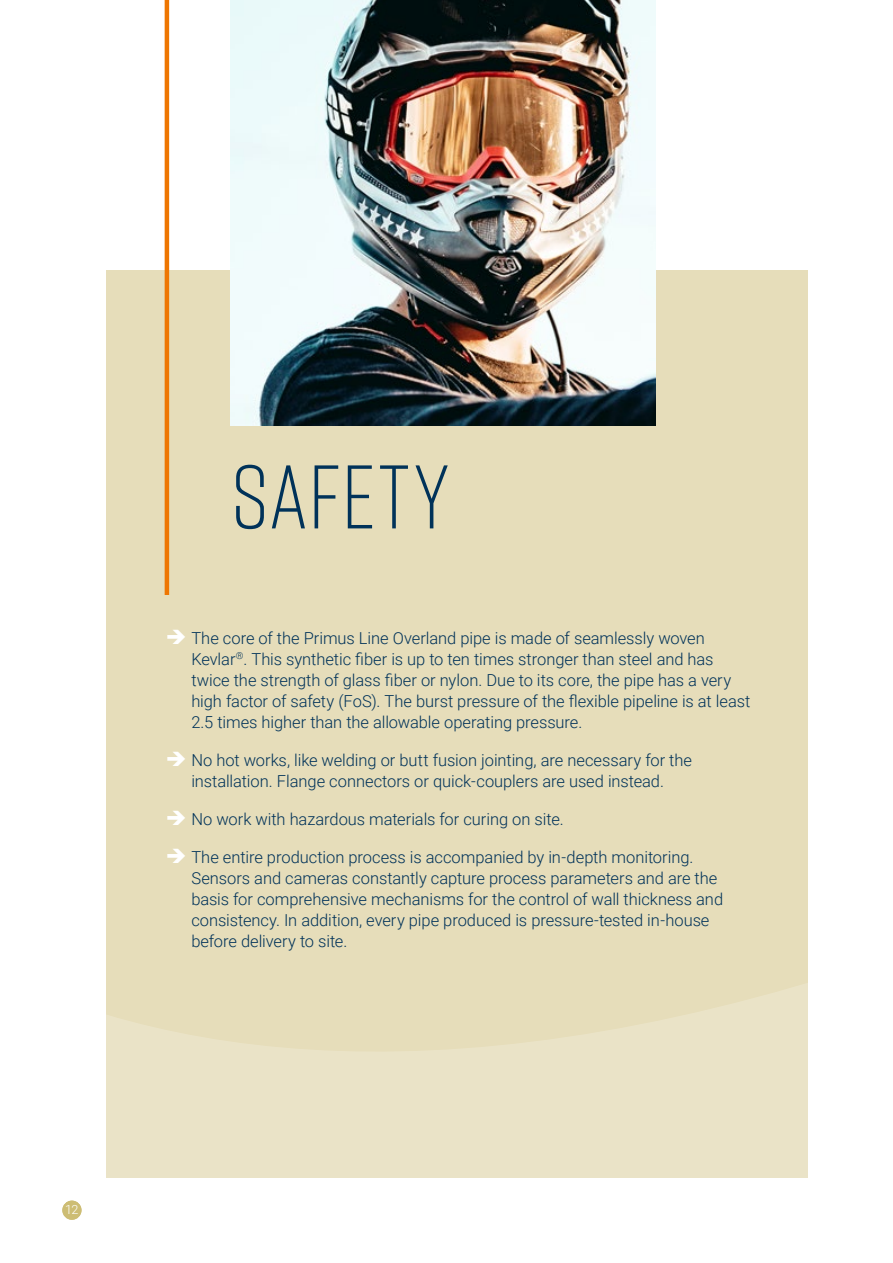
<style>
.page{position:relative;width:893px;height:1263px;background:#fff}
.page>*{position:absolute;margin:0;border:0;box-sizing:border-box;transform-origin:0 0}
.t1{font:300 90px "Rift";letter-spacing:.01em;color:#003259}
.t2{font:300 16.5px/21px "Roboto";letter-spacing:-.005em;color:#003259}
.t3{font:300 12.6px "Roboto";color:#fff}
.s1{font-family:"Rift";font-size:16.2px}
</style>
<div class="page">
<div style="left:106px;top:270px;width:702px;height:908px;background:#e6ddba"></div>
<img style="left:231px;top:0;width:425px;height:425px">
<svg style="left:62px;top:983px;width:746px;height:237px;fill:#eae3c7"></svg>
<hr style="left:165px;top:0;width:4px;height:595px;background:#ee7602">
<div style="left:62px;top:1200px;width:19px;height:20px;background:#cdbd74;border-radius:50%"></div>
<p class="t3" style="left:65px;top:1201px;width:15px">12<span class="s1">12</span></p>
<h1 class="t1" style="left:231px;top:434px;width:221px">SAFETY</h1>
<p class="t2" style="left:191px;top:627px;width:560px">The core of the Primus Line Overland pipe is made of seamlessly woven Kevlar<sup>®</sup>. This synthetic fiber is up to ten times stronger than steel and has twice the strength of glass fiber or nylon. Due to its core, the pipe has a very high factor of safety (FoS). The burst pressure of the flexible pipeline is at least 2.5 times higher than the allowable operating pressure.</p>
<p class="t2" style="left:191px;top:749px;width:502px">No hot works, like welding or butt fusion jointing, are necessary for the installation. Flange connectors or quick-couplers are used instead.</p>
<p class="t2" style="left:191px;top:808px;width:374px">No work with hazardous materials for curing on site.</p>
<p class="t2" style="left:191px;top:846px;width:533px">The entire production process is accompanied by in-depth monitoring.<br>Sensors and cameras constantly capture process parameters and are the basis for comprehensive mechanisms for the control of wall thickness and consistency. In addition, every pipe produced is pressure-tested in-house before delivery to site.</p>
</div>
